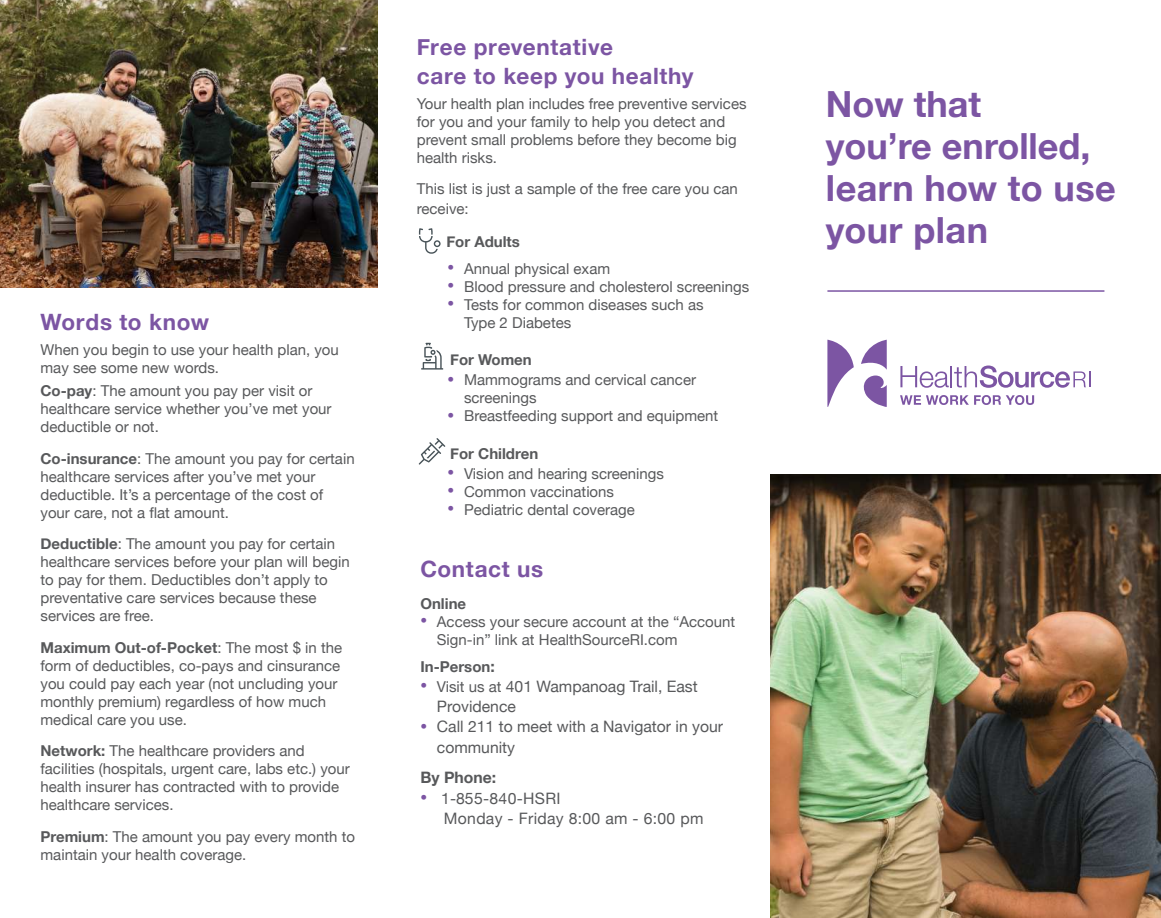
<style>
.page{position:relative;width:1161px;height:918px;background:#fff}
.page>*{position:absolute;margin:0;border:0;box-sizing:border-box;transform-origin:0 0}
.t1{font:700 36px/42px "Helvetica Neue";color:#7c55a3}
.t2{font:700 22.5px/28.5px "Helvetica Neue";letter-spacing:.03em;color:#7c55a3}
.t3{font:15.75px/20.2px "Helvetica Neue";color:#58595b}
.t4{font:15.75px/20.2px "Helvetica Neue";letter-spacing:.02em;color:#58595b}
.t5{font:700 15.75px "Helvetica Neue";color:#58595b}
.t6{font:15px/18px "Helvetica Neue";color:#58595b}
.t7{font:700 15px "Helvetica Neue";color:#58595b}
.s1{font-weight:700}
.s2{font-weight:500;font-size:13.5px;color:#7c55a3}
.s3{font-size:15.75px}
.s4{font-size:15px}
</style>
<div class="page">
<img style="left:770px;top:474px;width:391px;height:444px">
<img style="left:0;top:0;width:378px;height:287px">
<svg style="left:419px;top:228px;width:22px;height:26px"></svg>
<hr style="left:827px;top:290px;width:277px;height:2px;background:#7c55a3">
<svg style="left:827px;top:340px;width:27px;height:67px"></svg>
<svg style="left:900px;top:366px;width:191px;height:22px"></svg>
<svg style="left:861px;top:340px;width:26px;height:67px"></svg>
<svg style="left:900px;top:395px;width:134px;height:10px"></svg>
<svg style="left:421px;top:343px;width:22px;height:27px"></svg>
<svg style="left:419px;top:438px;width:26px;height:27px"></svg>
<h2 class="t2" style="left:40px;top:310px;width:170px">Words to know</h2>
<p class="t6" style="left:40px;top:342px;width:300px">When you begin to use your health plan, you may see some new words.</p>
<p class="t6" style="left:40px;top:383px;width:293px"><span class="s1">Co-pay</span>: The amount you pay per visit or healthcare service whether you’ve met your deductible or not.</p>
<p class="t6" style="left:40px;top:450px;width:316px"><span class="s1">Co-insurance</span>: The amount you pay for certain healthcare services after you’ve met your deductible. It’s a percentage of the cost of your care, not a flat amount.</p>
<p class="t6" style="left:40px;top:536px;width:311px"><span class="s1">Deductible</span>: The amount you pay for certain healthcare services before your plan will begin to pay for them. Deductibles don’t apply to preventative care services because these services are free.</p>
<p class="t6" style="left:40px;top:639px;width:303px"><span class="s1">Maximum Out-of-Pocket</span>: The most $ in the form of deductibles, co-pays and cinsurance you could pay each year (not uncluding your monthly premium) regardless of how much medical care you use.</p>
<p class="t6" style="left:40px;top:743px;width:311px"><span class="s1">Network:</span> The healthcare providers and facilities (hospitals, urgent care, labs etc.) your health insurer has contracted with to provide healthcare services.</p>
<p class="t6" style="left:40px;top:828px;width:316px"><span class="s1">Premium</span>: The amount you pay every month to maintain your health coverage.</p>
<h2 class="t2" style="left:417px;top:35px;width:278px">Free preventative<br>care to keep you healthy</h2>
<p class="t6" style="left:417px;top:95px;width:331px">Your health plan includes free preventive services for you and your family to help you detect and prevent small problems before they become big health risks.</p>
<p class="t6" style="left:417px;top:180px;width:323px;line-height:19.5px">This list is just a sample of the free care you can receive:</p>
<p class="t7" style="left:446px;top:236px;width:75px">For Adults</p>
<p class="t6" style="left:448px;top:260px;width:164px"><span class="s2">•</span> Annual physical exam</p>
<p class="t6" style="left:448px;top:278px;width:303px"><span class="s2">•</span> Blood pressure and cholesterol screenings</p>
<p class="t6" style="left:464px;top:296px;width:241px;text-indent:-17px"><span class="s2">•</span> Tests for common diseases such as<br>Type 2 Diabetes</p>
<p class="t7" style="left:450px;top:354px;width:83px">For Women</p>
<p class="t6" style="left:464px;top:372px;width:234px;text-indent:-17px"><span class="s2">•</span> Mammograms and cervical cancer screenings</p>
<p class="t6" style="left:448px;top:408px;width:272px"><span class="s2">•</span> Breastfeeding support and equipment</p>
<p class="t7" style="left:450px;top:448px;width:90px">For Children</p>
<p class="t6" style="left:448px;top:465px;width:218px"><span class="s2">•</span> Vision and hearing screenings</p>
<p class="t6" style="left:448px;top:483px;width:168px"><span class="s2">•</span> Common vaccinations</p>
<p class="t6" style="left:448px;top:501px;width:189px"><span class="s2">•</span> Pediatric dental coverage</p>
<h2 class="t2" style="left:420px;top:557px;width:124px">Contact us</h2>
<p class="t7" style="left:420px;top:598px;width:47px">Online</p>
<p class="t6" style="left:437px;top:613px;width:300px;text-indent:-16px"><span class="s2">•</span> Access your secure account at the “Account<br>Sign-in” link at HealthSourceRI.com</p>
<p class="t7" style="left:420px;top:661px;width:76px">In-Person<span class="s3">:</span></p>
<p class="t3" style="left:437px;top:677px;width:262px;text-indent:-17px"><span class="s2">•</span> <span class="s4">Visit us at</span> 401 Wampanoag Trail, East<br>Providence</p>
<p class="t3" style="left:437px;top:718px;width:288px;text-indent:-16px"><span class="s2">•</span> Call 211 to meet with a Navigator in your community</p>
<p class="t5" style="left:420px;top:772px;width:77px">By Phone:</p>
<p class="t4" style="left:444px;top:789px;width:261px;text-indent:-23px"><span class="s2">•</span> 1-855-840-HSRI<br>Monday - Friday 8:00 am - 6:00 pm</p>
<h1 class="t1" style="left:826px;top:86px;width:291px">Now that<br>you’re enrolled, learn how to use your plan</h1>
</div>
